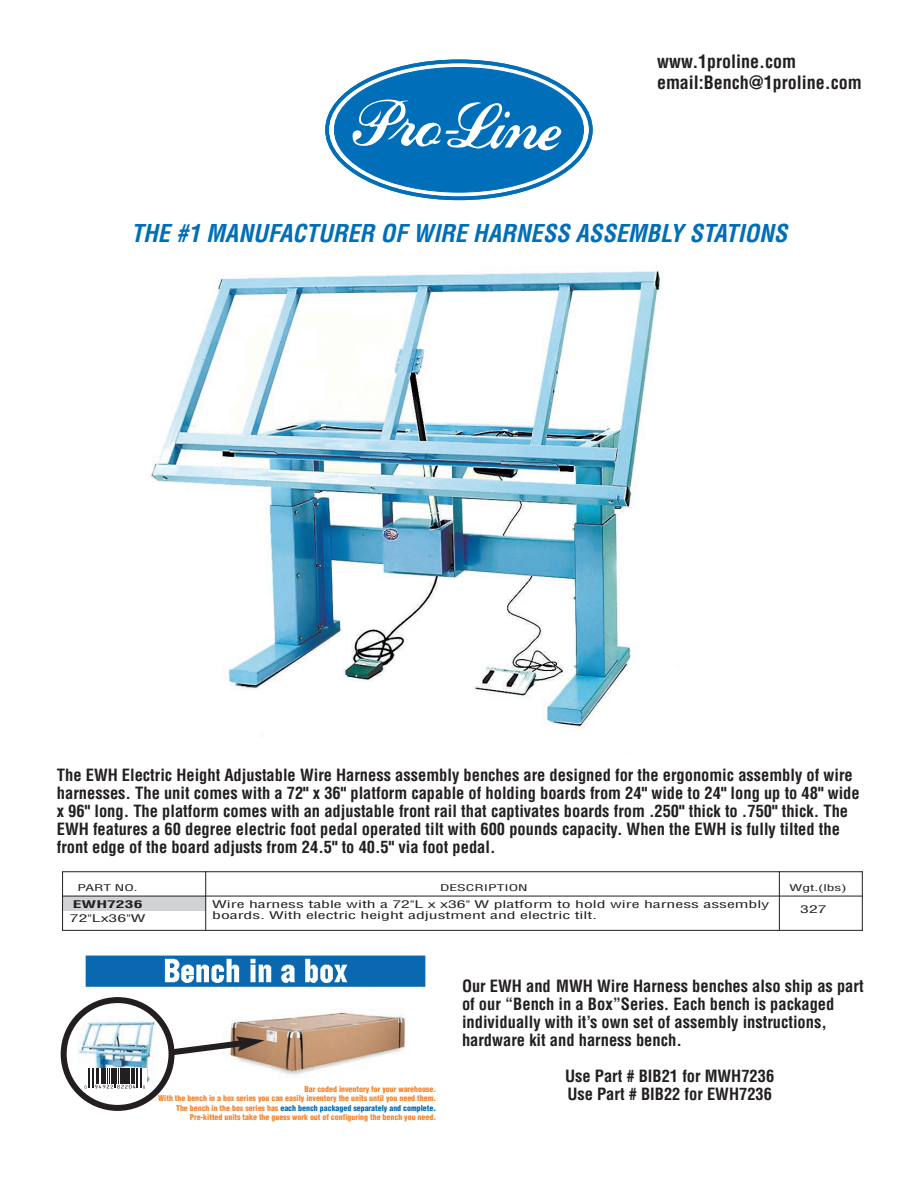
<style>
.page{position:relative;width:918px;height:1188px;background:#fff}
.page>*{position:absolute;margin:0;border:0;box-sizing:border-box;transform-origin:0 0}
.t1{font:italic 700 condensed 24px "Helvetica";letter-spacing:.005em;color:#006eb9}
.t2{font:700 condensed 18px/21.6px "Helvetica";color:#231f20}
.t3{font:700 condensed 16.5px/18px "Helvetica";color:#231f20}
.t4{font:condensed 10.35px "Helvetica";color:#231f20;scale:1.71 1}
.t5{font:700 condensed 10.35px "Helvetica";color:#231f20;scale:1.71 1}
.t6{font:condensed 9px "Helvetica";color:#231f20;scale:1.71 1}
.t7{font:900 condensed 7.95px/9.4px "Helvetica";color:#f4822b;text-align:right}
.s1{color:#006bb6}
</style>
<div class="page">
<svg style="left:62px;top:871px;width:801px;height:60px"></svg>
<hr style="left:63px;top:896px;width:855px;height:1px;background:#231f20">
<hr style="left:205px;top:871px;width:1px;height:59px;background:#231f20">
<hr style="left:862px;top:872px;width:1px;height:59px;background:#231f20">
<hr style="left:779px;top:871px;width:1px;height:59px;background:#231f20">
<div style="left:863px;top:867px;width:55px;height:66px;background:#fff"></div>
<svg style="left:327px;top:61px;width:264px;height:137px"></svg>
<div style="left:325px;top:60px;width:268px;height:140px;border:4px solid #006eb9;border-radius:50%"></div>
<div style="left:334px;top:68px;width:249px;height:124px;background:#006eb9;border-radius:50%"></div>
<svg style="left:352px;top:99px;width:209px;height:51px"></svg>
<img style="left:85px;top:955px;width:341px;height:32px">
<img style="left:265px;top:1012px;width:140px;height:63px">
<svg style="left:61px;top:997px;width:204px;height:114px"></svg>
<img style="left:148px;top:270px;width:515px;height:467px">
<p class="t2" style="left:657px;top:50px;width:206px">www.1proline.com email:Bench@1proline.com</p>
<h1 class="t1" style="left:131px;top:220px;width:658px">THE #1 MANUFACTURER OF WIRE HARNESS ASSEMBLY STATIONS</h1>
<p class="t3" style="left:57px;top:767px;width:804px">The EWH Electric Height Adjustable Wire Harness assembly benches are designed for the ergonomic assembly of wire harnesses. The unit comes with a 72" x 36" platform capable of holding boards from 24" wide to 24" long up to 48" wide x 96" long. The platform comes with an adjustable front rail that captivates boards from .250" thick to .750" thick. The EWH features a 60 degree electric foot pedal operated tilt with 600 pounds capacity. When the EWH is fully tilted the front edge of the board adjusts from 24.5" to 40.5" via foot pedal.</p>
<p class="t6" style="left:78px;top:882px;width:37px">PART NO.</p>
<p class="t6" style="left:440px;top:882px;width:53px">DESCRIPTION</p>
<p class="t6" style="left:789px;top:882px;width:35px">Wgt.(lbs)</p>
<p class="t5" style="left:73px;top:898px;width:42px">EWH7236</p>
<p class="t4" style="left:212px;top:898px;width:327px">Wire harness table with a 72"L x x36" W platform to hold wire harness assembly</p>
<p class="t4" style="left:800px;top:903px;width:17px">327</p>
<p class="t4" style="left:70px;top:912px;width:46px">72"Lx36"W</p>
<p class="t4" style="left:212px;top:910px;width:226px">boards. With electric height adjustment and electric tilt.</p>
<p class="t7" style="left:158px;top:1085px;width:279px">Bar coded inventory for your warehouse.<br>With the bench in a box series you can easily inventory the units until you need them.<br>The bench in the box series has <span class="s1">each bench packaged separately and complete.<br></span>Pre-kitted units take the guess work out of configuring the bench you need.</p>
<p class="t3" style="left:462px;top:977px;width:403px">Our EWH and MWH Wire Harness benches also ship as part of our “Bench in a Box”Series. Each bench is packaged individually with it’s own set of assembly instructions, hardware kit and harness bench.</p>
<p class="t3" style="left:565px;top:1067px;width:211px">Use Part # BIB21 for MWH7236<br>Use Part # BIB22 for EWH7236</p>
</div>
